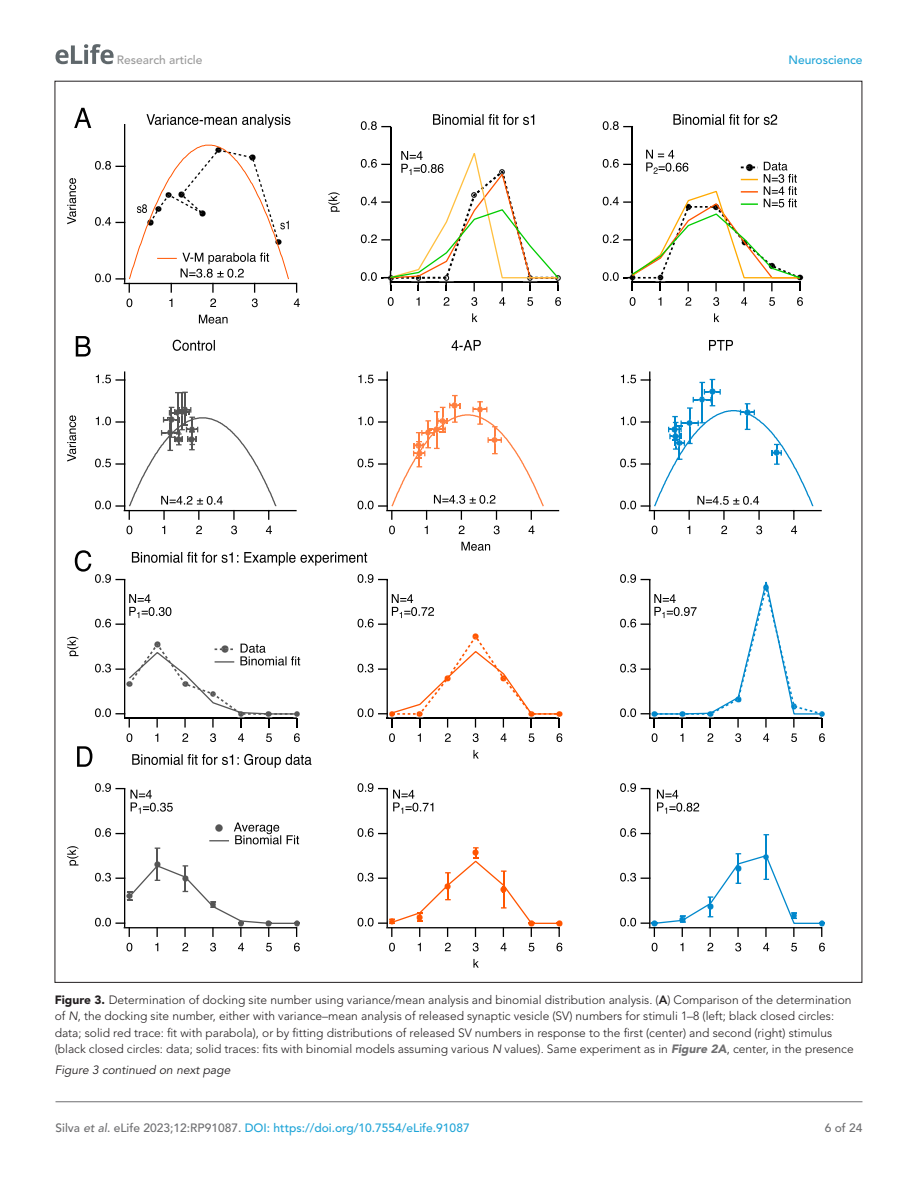
<style>
.page{position:relative;width:918px;height:1188px;background:#fff}
.page>*{position:absolute;margin:0;border:0;box-sizing:border-box;transform-origin:0 0}
.t1{font:300 12px/16.5px "Avenir LT Std";color:#231f20}
.t2{font:500 12px "Avenir LT Std";color:#1ea4d7}
.t3{font:italic 12px "Avenir LT Std";color:#231f20}
.t4{font:500 12px "Avenir LT Std";color:#9a9a9a}
.t5{font:500 12px "Avenir LT Std";color:#6e6e70}
.s1{font-weight:900}
.s2{font-weight:800}
.s3{font-style:italic}
.s4{font-weight:900;font-style:italic;color:#6e6e70}
.s5{color:#6e6e70}
.s6{font-style:italic;color:#6e6e70}
</style>
<div class="page">
<svg style="left:56px;top:44px;width:58px;height:20px"></svg>
<hr style="left:56px;top:1101px;width:806px;height:1px;background:#6e6e70">
<hr style="left:124px;top:124px;width:1px;height:159px;background:#000">
<svg style="left:67px;top:178px;width:9px;height:46px"></svg>
<svg style="left:199px;top:315px;width:29px;height:9px"></svg>
<hr style="left:124px;top:371px;width:1px;height:139px;background:#000">
<svg style="left:96px;top:375px;width:28px;height:8px"></svg>
<svg style="left:67px;top:415px;width:9px;height:47px"></svg>
<hr style="left:124px;top:510px;width:173px;height:1px;background:#000">
<svg style="left:266px;top:526px;width:6px;height:8px"></svg>
<svg style="left:231px;top:526px;width:6px;height:8px"></svg>
<svg style="left:196px;top:526px;width:6px;height:8px"></svg>
<svg style="left:162px;top:526px;width:3px;height:8px"></svg>
<svg style="left:127px;top:526px;width:5px;height:8px"></svg>
<hr style="left:184px;top:392px;width:2px;height:33px;background:#555">
<hr style="left:181px;top:393px;width:2px;height:37px;background:#555">
<hr style="left:177px;top:393px;width:1px;height:39px;background:#555">
<svg style="left:95px;top:406px;width:182px;height:114px"></svg>
<hr style="left:387px;top:371px;width:1px;height:139px;background:#000">
<svg style="left:358px;top:375px;width:30px;height:8px"></svg>
<hr style="left:386px;top:510px;width:173px;height:1px;background:#000">
<svg style="left:528px;top:526px;width:7px;height:8px"></svg>
<svg style="left:494px;top:526px;width:6px;height:8px"></svg>
<svg style="left:459px;top:526px;width:6px;height:8px"></svg>
<svg style="left:425px;top:526px;width:3px;height:8px"></svg>
<svg style="left:389px;top:526px;width:6px;height:8px"></svg>
<svg style="left:461px;top:542px;width:29px;height:9px"></svg>
<svg style="left:358px;top:395px;width:187px;height:125px"></svg>
<hr style="left:649px;top:371px;width:1px;height:139px;background:#000">
<hr style="left:649px;top:510px;width:173px;height:1px;background:#000">
<svg style="left:791px;top:526px;width:6px;height:8px"></svg>
<svg style="left:756px;top:526px;width:6px;height:8px"></svg>
<svg style="left:721px;top:526px;width:6px;height:8px"></svg>
<svg style="left:687px;top:526px;width:3px;height:8px"></svg>
<svg style="left:652px;top:526px;width:5px;height:8px"></svg>
<svg style="left:620px;top:375px;width:194px;height:145px"></svg>
<hr style="left:390px;top:127px;width:1px;height:155px;background:#000">
<svg style="left:361px;top:121px;width:30px;height:9px"></svg>
<svg style="left:328px;top:192px;width:12px;height:20px"></svg>
<svg style="left:555px;top:297px;width:6px;height:9px"></svg>
<svg style="left:527px;top:297px;width:6px;height:9px"></svg>
<svg style="left:499px;top:297px;width:6px;height:9px"></svg>
<svg style="left:471px;top:297px;width:6px;height:9px"></svg>
<svg style="left:444px;top:297px;width:5px;height:9px"></svg>
<svg style="left:416px;top:297px;width:4px;height:9px"></svg>
<svg style="left:388px;top:297px;width:6px;height:9px"></svg>
<svg style="left:472px;top:313px;width:5px;height:9px"></svg>
<svg style="left:74px;top:108px;width:17px;height:20px"></svg>
<svg style="left:76px;top:336px;width:15px;height:21px"></svg>
<hr style="left:124px;top:580px;width:1px;height:138px;background:#000">
<hr style="left:387px;top:580px;width:1px;height:138px;background:#000">
<svg style="left:358px;top:574px;width:30px;height:9px"></svg>
<svg style="left:473px;top:750px;width:6px;height:9px"></svg>
<svg style="left:75px;top:550px;width:50px;height:33px"></svg>
<hr style="left:124px;top:789px;width:1px;height:138px;background:#000">
<svg style="left:95px;top:783px;width:30px;height:9px"></svg>
<svg style="left:95px;top:828px;width:29px;height:9px"></svg>
<svg style="left:67px;top:846px;width:11px;height:20px"></svg>
<svg style="left:294px;top:943px;width:6px;height:8px"></svg>
<svg style="left:266px;top:943px;width:6px;height:8px"></svg>
<svg style="left:238px;top:943px;width:6px;height:8px"></svg>
<svg style="left:210px;top:943px;width:6px;height:8px"></svg>
<svg style="left:182px;top:943px;width:6px;height:8px"></svg>
<svg style="left:155px;top:943px;width:3px;height:8px"></svg>
<svg style="left:127px;top:943px;width:5px;height:8px"></svg>
<hr style="left:157px;top:848px;width:1px;height:32px;background:#555">
<svg style="left:95px;top:861px;width:205px;height:76px"></svg>
<svg style="left:235px;top:844px;width:64px;height:1px"></svg>
<svg style="left:209px;top:822px;width:90px;height:22px"></svg>
<hr style="left:649px;top:789px;width:1px;height:138px;background:#000">
<svg style="left:620px;top:783px;width:30px;height:9px"></svg>
<svg style="left:620px;top:828px;width:30px;height:9px"></svg>
<svg style="left:819px;top:943px;width:6px;height:8px"></svg>
<svg style="left:791px;top:943px;width:6px;height:8px"></svg>
<svg style="left:763px;top:943px;width:6px;height:8px"></svg>
<svg style="left:735px;top:943px;width:6px;height:8px"></svg>
<svg style="left:707px;top:943px;width:6px;height:8px"></svg>
<svg style="left:680px;top:943px;width:3px;height:8px"></svg>
<svg style="left:652px;top:943px;width:5px;height:8px"></svg>
<hr style="left:765px;top:835px;width:2px;height:44px;background:#08c">
<svg style="left:620px;top:853px;width:205px;height:84px"></svg>
<hr style="left:387px;top:789px;width:1px;height:138px;background:#000">
<svg style="left:358px;top:828px;width:30px;height:9px"></svg>
<svg style="left:557px;top:943px;width:5px;height:8px"></svg>
<svg style="left:529px;top:943px;width:5px;height:8px"></svg>
<svg style="left:501px;top:943px;width:6px;height:8px"></svg>
<svg style="left:473px;top:943px;width:6px;height:8px"></svg>
<svg style="left:445px;top:943px;width:6px;height:8px"></svg>
<svg style="left:418px;top:943px;width:3px;height:8px"></svg>
<svg style="left:389px;top:943px;width:6px;height:8px"></svg>
<svg style="left:473px;top:959px;width:6px;height:9px"></svg>
<svg style="left:358px;top:847px;width:205px;height:90px"></svg>
<svg style="left:173px;top:340px;width:42px;height:11px"></svg>
<svg style="left:452px;top:340px;width:29px;height:11px"></svg>
<svg style="left:709px;top:340px;width:24px;height:11px"></svg>
<hr style="left:632px;top:127px;width:1px;height:155px;background:#000">
<svg style="left:603px;top:121px;width:30px;height:9px"></svg>
<svg style="left:797px;top:297px;width:6px;height:9px"></svg>
<svg style="left:769px;top:297px;width:6px;height:9px"></svg>
<svg style="left:741px;top:297px;width:6px;height:9px"></svg>
<svg style="left:713px;top:297px;width:6px;height:9px"></svg>
<svg style="left:685px;top:297px;width:6px;height:9px"></svg>
<svg style="left:658px;top:297px;width:3px;height:9px"></svg>
<svg style="left:630px;top:297px;width:6px;height:9px"></svg>
<svg style="left:714px;top:313px;width:5px;height:9px"></svg>
<svg style="left:132px;top:552px;width:235px;height:14px"></svg>
<svg style="left:67px;top:637px;width:245px;height:131px"></svg>
<svg style="left:95px;top:144px;width:205px;height:163px"></svg>
<svg style="left:147px;top:114px;width:143px;height:14px"></svg>
<svg style="left:433px;top:114px;width:101px;height:11px"></svg>
<svg style="left:673px;top:114px;width:104px;height:11px"></svg>
<svg style="left:361px;top:149px;width:199px;height:142px"></svg>
<svg style="left:603px;top:150px;width:201px;height:141px"></svg>
<svg style="left:95px;top:594px;width:76px;height:34px"></svg>
<svg style="left:358px;top:594px;width:205px;height:148px"></svg>
<svg style="left:620px;top:574px;width:205px;height:168px"></svg>
<svg style="left:130px;top:789px;width:21px;height:23px"></svg>
<svg style="left:131px;top:790px;width:42px;height:24px"></svg>
<svg style="left:358px;top:783px;width:75px;height:31px"></svg>
<svg style="left:657px;top:790px;width:42px;height:24px"></svg>
<p class="t4" style="left:117px;top:53px;width:87px">Research article</p>
<p class="t2" style="left:788px;top:53px;width:76px">Neuroscience</p>
<p class="t1" style="left:55px;top:991px;width:801px"><span class="s1">Figure 3.</span> Determination of docking site number using variance/mean analysis and binomial distribution analysis. (<span class="s2">A</span>) Comparison of the determination of <span class="s3">N</span>, the docking site number, either with variance–mean analysis of released synaptic vesicle (SV) numbers for stimuli 1–8 (left; black closed circles: data; solid red trace: fit with parabola), or by fitting distributions of released SV numbers in response to the first (center) and second (right) stimulus (black closed circles: data; solid traces: fits with binomial models assuming various <span class="s3">N</span> values). Same experiment as in <span class="s4">Figure 2A</span>, center, in the presence</p>
<p class="t3" style="left:55px;top:1063px;width:177px">Figure 3 continued on next page</p>
<p class="t2" style="left:56px;top:1121px;width:416px"><span class="s5">Silva</span> <span class="s6">et al</span><span class="s5">. eLife 2023;12:RP91087.</span> DOI: https://doi.org/10.7554/eLife.91087</p>
<p class="t5" style="left:825px;top:1121px;width:39px">6 of 24</p>
</div>
